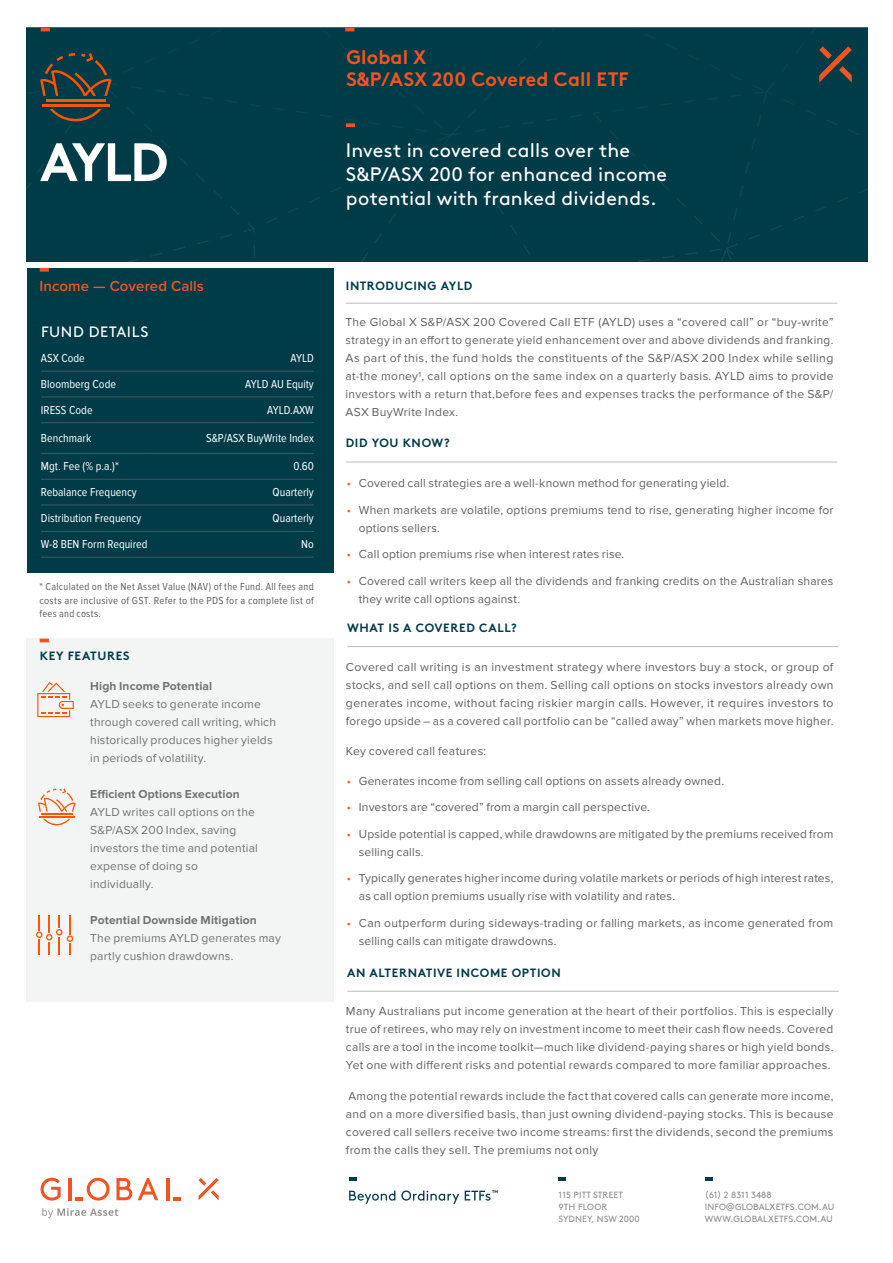
<style>
.page{position:relative;width:893px;height:1263px;background:#fff}
.page>*{position:absolute;margin:0;border:0;box-sizing:border-box;transform-origin:0 0}
.t1{font:700 54px "Brown Std";color:#fff}
.t2{font:19.5px/24px "Brown";letter-spacing:.01em;color:#fff}
.t3{font:700 19.5px/22.5px "Brown Std";letter-spacing:.005em;color:#f15422}
.t4{font:600 15px "Proxima Nova";letter-spacing:.005em;color:#f15422}
.t5{font:15px "Brown";letter-spacing:.035em;color:#fff}
.t6{font:12px/18px "Proxima Nova";letter-spacing:.015em;color:#616061}
.t7{font:12px/18px "Proxima Nova";letter-spacing:.015em;color:#727272}
.t8{font:12px "Proxima Nova Cond";color:#fff}
.t9{font:700 12px "Brown Std";letter-spacing:.05em;color:#003b48}
.t10{font:700 12px "Proxima Nova";letter-spacing:.015em;color:#727272}
.t11{font:10.5px/13.5px "Proxima Nova Cond";letter-spacing:.03em;color:#616061;text-align:justify}
.t12{font:9px/12px "Brown";letter-spacing:.01em;color:#8e8e8f}
.t13{font:9px/12px "Brown";letter-spacing:.01em;color:#90908f}
.t14{font:700 4.35px "Brown Std";color:#003b48}
.s1{color:#f15623}
</style>
<div class="page">
<div style="left:27px;top:268px;width:306px;height:305px;background:#003b48"></div>
<div style="left:26px;top:639px;width:307px;height:363px;background:#f3f4f4"></div>
<div style="left:26px;top:28px;width:841px;height:233px;background:#003b48"></div>
<svg style="left:26px;top:53px;width:86px;height:137px"></svg>
<svg style="left:349px;top:1190px;width:46px;height:14px"></svg>
<svg style="left:401px;top:1190px;width:58px;height:14px"></svg>
<svg style="left:465px;top:1191px;width:26px;height:9px"></svg>
<svg style="left:349px;top:1177px;width:8px;height:4px"></svg>
<svg style="left:705px;top:1177px;width:8px;height:4px"></svg>
<svg style="left:558px;top:1177px;width:8px;height:4px"></svg>
<svg style="left:116px;top:1178px;width:16px;height:22px"></svg>
<svg style="left:138px;top:1178px;width:20px;height:22px"></svg>
<svg style="left:199px;top:1178px;width:20px;height:22px"></svg>
<hr style="left:167px;top:1178px;width:3px;height:22px;background:#f15422">
<svg style="left:173px;top:1197px;width:8px;height:3px"></svg>
<svg style="left:41px;top:1178px;width:20px;height:22px"></svg>
<hr style="left:69px;top:1178px;width:3px;height:22px;background:#f15422">
<svg style="left:75px;top:1178px;width:35px;height:22px"></svg>
<svg style="left:42px;top:1208px;width:76px;height:10px"></svg>
<svg style="left:41px;top:28px;width:9px;height:3px"></svg>
<svg style="left:255px;top:28px;width:612px;height:233px"></svg>
<hr style="left:346px;top:462px;width:491px;height:1px;background:#bcbdbb">
<hr style="left:346px;top:303px;width:491px;height:1px;background:#bcbdbb">
<hr style="left:347px;top:646px;width:492px;height:1px;background:#bcbdbb">
<hr style="left:347px;top:991px;width:492px;height:1px;background:#bcbdbb">
<svg style="left:40px;top:639px;width:9px;height:3px"></svg>
<svg style="left:40px;top:268px;width:9px;height:4px"></svg>
<hr style="left:41px;top:371px;width:108px;height:1px;background:#47575e">
<hr style="left:149px;top:371px;width:165px;height:1px;background:#47575e">
<hr style="left:41px;top:397px;width:108px;height:1px;background:#47575e">
<hr style="left:149px;top:397px;width:165px;height:1px;background:#47575e">
<hr style="left:41px;top:422px;width:108px;height:1px;background:#47575e">
<hr style="left:149px;top:422px;width:165px;height:1px;background:#47575e">
<hr style="left:41px;top:453px;width:108px;height:1px;background:#47575e">
<hr style="left:149px;top:453px;width:165px;height:1px;background:#47575e">
<hr style="left:41px;top:479px;width:108px;height:1px;background:#47575e">
<hr style="left:149px;top:479px;width:165px;height:1px;background:#47575e">
<hr style="left:41px;top:505px;width:108px;height:1px;background:#47575e">
<hr style="left:149px;top:505px;width:165px;height:1px;background:#47575e">
<hr style="left:41px;top:531px;width:108px;height:1px;background:#47575e">
<hr style="left:149px;top:531px;width:165px;height:1px;background:#47575e">
<hr style="left:41px;top:557px;width:108px;height:1px;background:#47575e">
<hr style="left:149px;top:557px;width:165px;height:1px;background:#47575e">
<svg style="left:37px;top:682px;width:37px;height:35px"></svg>
<svg style="left:36px;top:915px;width:37px;height:40px"></svg>
<hr style="left:41px;top:813px;width:32px;height:2px;background:#ff5400">
<hr style="left:39px;top:816px;width:36px;height:2px;background:#ff5400">
<svg style="left:38px;top:789px;width:37px;height:23px"></svg>
<svg style="left:43px;top:819px;width:27px;height:7px"></svg>
<h1 class="t1" style="left:40px;top:129px;width:130px">AYLD</h1>
<p class="t4" style="left:39px;top:277px;width:166px">Income — Covered Calls</p>
<p class="t5" style="left:41px;top:320px;width:109px">FUND DETAILS</p>
<p class="t8" style="left:41px;top:352px;width:45px">ASX Code</p>
<p class="t8" style="left:290px;top:352px;width:25px">AYLD</p>
<p class="t8" style="left:41px;top:377px;width:77px">Bloomberg Code</p>
<p class="t8" style="left:245px;top:377px;width:70px">AYLD AU Equity</p>
<p class="t8" style="left:41px;top:403px;width:53px">IRESS Code</p>
<p class="t8" style="left:267px;top:403px;width:48px">AYLD.AXW</p>
<p class="t8" style="left:41px;top:431px;width:52px">Benchmark</p>
<p class="t8" style="left:206px;top:431px;width:109px">S&amp;P/ASX BuyWrite Index</p>
<p class="t8" style="left:41px;top:460px;width:79px">Mgt. Fee (% p.a.)*</p>
<p class="t8" style="left:294px;top:460px;width:22px">0.60</p>
<p class="t8" style="left:41px;top:485px;width:97px">Rebalance Frequency</p>
<p class="t8" style="left:273px;top:485px;width:43px">Quarterly</p>
<p class="t8" style="left:41px;top:511px;width:102px">Distribution Frequency</p>
<p class="t8" style="left:273px;top:511px;width:43px">Quarterly</p>
<p class="t8" style="left:41px;top:538px;width:108px">W-8 BEN Form Required</p>
<p class="t8" style="left:301px;top:538px;width:14px">No</p>
<p class="t11" style="left:39px;top:580px;width:276px">* Calculated on the Net Asset Value (NAV) of the Fund. All fees and costs are inclusive of GST. Refer to the PDS for a complete list of fees and costs.</p>
<p class="t9" style="left:40px;top:648px;width:91px">KEY FEATURES</p>
<p class="t10" style="left:90px;top:680px;width:124px">High Income Potential</p>
<p class="t7" style="left:90px;top:695px;width:187px">AYLD seeks to generate income through covered call writing, which historically produces higher yields in periods of volatility.</p>
<p class="t10" style="left:90px;top:788px;width:151px">Efficient Options Execution</p>
<p class="t7" style="left:90px;top:803px;width:169px">AYLD writes call options on the<br>S&amp;P/ASX 200 Index, saving investors the time and potential expense of doing so individually.</p>
<p class="t10" style="left:90px;top:914px;width:168px">Potential Downside Mitigation</p>
<p class="t7" style="left:90px;top:929px;width:192px">The premiums AYLD generates may partly cushion drawdowns.</p>
<h2 class="t3" style="left:346px;top:45px;width:284px">Global X<br>S&amp;P/ASX 200 Covered Call ETF</h2>
<h2 class="t2" style="left:346px;top:136px;width:323px">Invest in covered calls over the<br>S&amp;P/ASX 200 for enhanced income potential with franked dividends.</h2>
<p class="t9" style="left:346px;top:278px;width:128px">INTRODUCING AYLD</p>
<p class="t6" style="left:345px;top:314px;width:490px;text-align:justify">The Global X S&amp;P/ASX 200 Covered Call ETF (AYLD) uses a “covered call” or “buy-write” strategy in an effort to generate yield enhancement over and above dividends and franking.<br>As part of this, the fund holds the constituents of the S&amp;P/ASX 200 Index while selling at-the money1, call options on the same index on a quarterly basis. AYLD aims to provide investors with a return that,before fees and expenses tracks the performance of the S&amp;P/ ASX BuyWrite Index.</p>
<p class="t9" style="left:346px;top:436px;width:106px">DID YOU KNOW?</p>
<p class="t6" style="left:347px;top:474px;width:384px"><span class="s1">•</span> Covered call strategies are a well-known method for generating yield.</p>
<p class="t6" style="left:359px;top:501px;width:476px;text-indent:-12px"><span class="s1">•</span> When markets are volatile, options premiums tend to rise, generating higher income for options sellers.</p>
<p class="t6" style="left:347px;top:545px;width:279px"><span class="s1">•</span> Call option premiums rise when interest rates rise.</p>
<p class="t6" style="left:359px;top:572px;width:476px;text-indent:-12px"><span class="s1">•</span> Covered call writers keep all the dividends and franking credits on the Australian shares they write call options against.</p>
<p class="t9" style="left:347px;top:620px;width:171px">WHAT IS A COVERED CALL?</p>
<p class="t6" style="left:346px;top:658px;width:489px;text-align:justify">Covered call writing is an investment strategy where investors buy a stock, or group of stocks, and sell call options on them. Selling call options on stocks investors already own generates income, without facing riskier margin calls. However, it requires investors to forego upside – as a covered call portfolio can be “called away” when markets move higher.</p>
<p class="t6" style="left:346px;top:742px;width:142px">Key covered call features:</p>
<p class="t6" style="left:347px;top:772px;width:379px"><span class="s1">•</span> Generates income from selling call options on assets already owned.</p>
<p class="t6" style="left:347px;top:798px;width:305px"><span class="s1">•</span> Investors are “covered” from a margin call perspective.</p>
<p class="t6" style="left:359px;top:825px;width:476px;text-indent:-12px"><span class="s1">•</span> Upside potential is capped, while drawdowns are mitigated by the premiums received from selling calls.</p>
<p class="t6" style="left:359px;top:869px;width:476px;text-indent:-12px"><span class="s1">•</span> Typically generates higher income during volatile markets or periods of high interest rates, as call option premiums usually rise with volatility and rates.</p>
<p class="t6" style="left:359px;top:914px;width:476px;text-indent:-12px"><span class="s1">•</span> Can outperform during sideways-trading or falling markets, as income generated from selling calls can mitigate drawdowns.</p>
<p class="t9" style="left:347px;top:965px;width:215px">AN ALTERNATIVE INCOME OPTION</p>
<p class="t6" style="left:346px;top:1002px;width:489px;text-align:justify">Many Australians put income generation at the heart of their portfolios. This is especially true of retirees, who may rely on investment income to meet their cash flow needs. Covered calls are a tool in the income toolkit—much like dividend-paying shares or high yield bonds.<br>Yet one with different risks and potential rewards compared to more familiar approaches.</p>
<p class="t6" style="left:346px;top:1087px;width:489px;text-align:justify">Among the potential rewards include the fact that covered calls can generate more income, and on a more diversified basis, than just owning dividend-paying stocks. This is because covered call sellers receive two income streams: first the dividends, second the premiums from the calls they sell. The premiums not only</p>
<p class="t14" style="left:492px;top:1189px;width:8px">TM</p>
<p class="t13" style="left:558px;top:1188px;width:83px">115 PITT STREET<br>9TH FLOOR<br>SYDNEY, NSW 2000</p>
<p class="t12" style="left:705px;top:1188px;width:131px">(61) 2 8311 3488<br>INFO@GLOBALXETFS.COM.AU<br>WWW.GLOBALXETFS.COM.AU</p>
</div>
